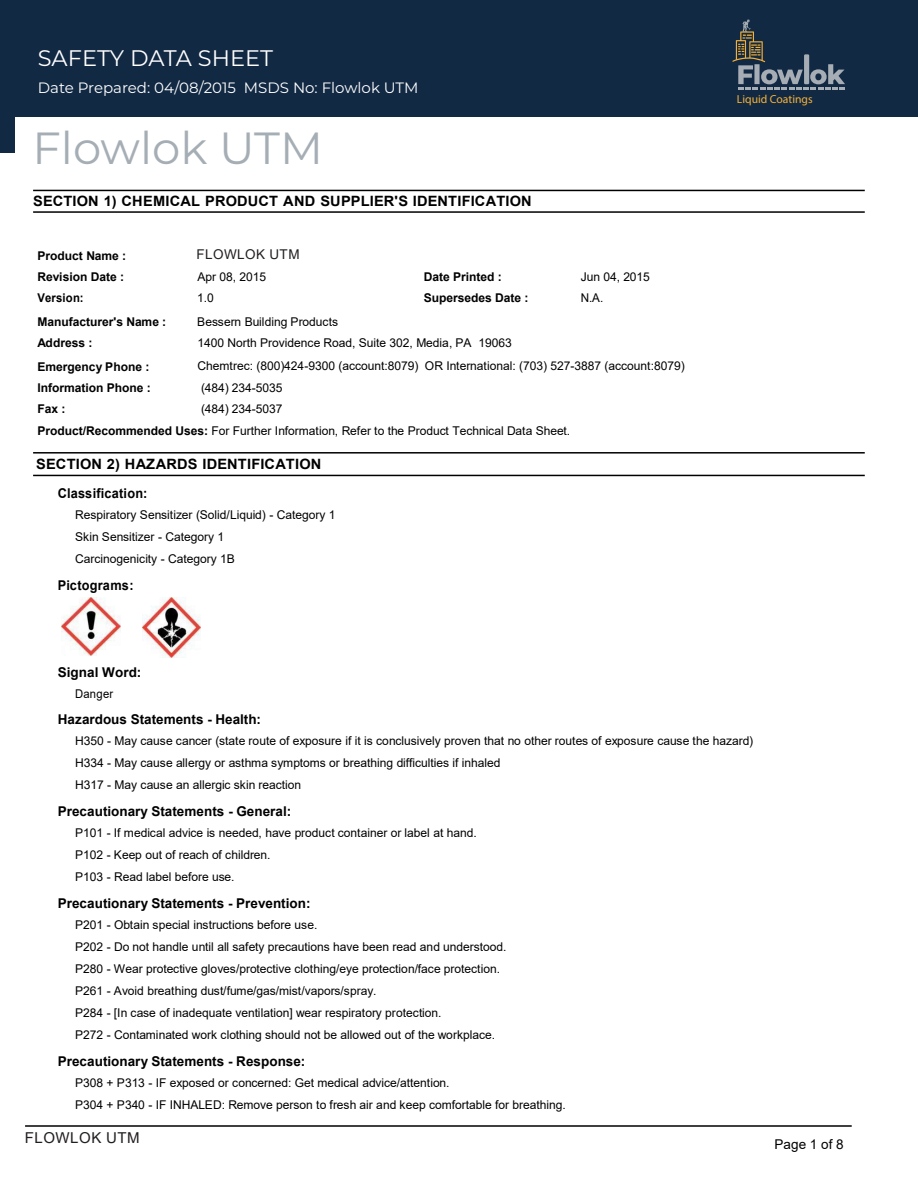
<style>
.page{position:relative;width:918px;height:1188px;background:#fff}
.page>*{position:absolute;margin:0;border:0;box-sizing:border-box;transform-origin:0 0}
.t1{font:45px "Montserrat";color:#a6aeb5}
.t2{font:22.5px "Montserrat";color:#fff}
.t3{font:15px "Montserrat";color:#fff}
.t4{font:15px "Arial";letter-spacing:.035em;color:#231f20}
.t5{font:700 14.25px "Arial";letter-spacing:.01em;color:#000}
.t6{font:14.25px "Arial";letter-spacing:.01em;color:#000}
.t7{font:700 13.5px "Arial";color:#000}
.t8{font:700 13.5px "Arial";letter-spacing:.02em;color:#000;scale:.94 1}
.t9{font:700 13.5px "Arial";color:#000;scale:.94 1}
.t10{font:13.5px "Arial";letter-spacing:.035em;color:#231f20}
.t11{font:13.5px "Arial";letter-spacing:.005em;color:#000}
.t12{font:12px/22px "Arial";letter-spacing:-.005em;color:#000}
.t13{font:700 12px/21.3px "Arial";color:#000}
.t14{font:12px "Arial";letter-spacing:-.005em;color:#000;scale:.93 1}
.t15{font:11.7px "Myriad Pro";color:#f5b137}
.s1{font-weight:700}
</style>
<div class="page">
<div style="left:0;top:0;width:918px;height:152px;background:#122944"></div>
<div style="left:15px;top:117px;width:903px;height:774px;background:#fff"></div>
<svg style="left:732px;top:19px;width:113px;height:71px"></svg>
<hr style="left:33px;top:190px;width:832px;height:1px;background:#000">
<hr style="left:33px;top:211px;width:832px;height:2px;background:#000">
<hr style="left:33px;top:452px;width:832px;height:2px;background:#000">
<hr style="left:33px;top:475px;width:832px;height:1px;background:#000">
<hr style="left:25px;top:1125px;width:827px;height:2px;background:#000">
<img style="left:62px;top:597px;width:58px;height:58px">
<img style="left:142px;top:597px;width:59px;height:61px">
<p class="t2" style="left:38px;top:42px;width:237px">SAFETY DATA SHEET</p>
<p class="t3" style="left:244px;top:77px;width:176px">MSDS No: Flowlok UTM</p>
<p class="t3" style="left:38px;top:77px;width:200px">Date Prepared: 04/08/2015</p>
<p class="t1" style="left:32px;top:117px;width:292px">Flowlok UTM</p>
<p class="t5" style="left:33px;top:191px;width:500px">SECTION )1 CHEMICAL PRODUCT AND SUPPLIER S' IDENTIFICATION</p>
<p class="t10" style="left:196px;top:244px;width:105px">FLOWLOK UTM</p>
<p class="t12" style="left:197px;top:244px;width:129px">DECK Pro-BM50BC V( (</p>
<p class="t13" style="left:37px;top:245px;width:90px">Product Name :<br>Revision Date :<br>Version:</p>
<p class="t13" style="left:37px;top:311px;width:130px">Manufacturer s' Name :<br>Address :</p>
<p class="t13" style="left:37px;top:356px;width:115px">Emergency Phone :<br>Information Phone :<br>Fax :</p>
<p class="t12" style="left:197px;top:266px;width:70px">Apr 08, 2015</p>
<p class="t12" style="left:581px;top:266px;width:71px">Jun 04, 2015</p>
<p class="t13" style="left:424px;top:266px;width:80px">Date Printed :</p>
<p class="t13" style="left:424px;top:287px;width:106px">Supersedes Date :</p>
<p class="t12" style="left:197px;top:286px;width:142px;line-height:23.5px">1.0<br>Bessern Building Products</p>
<p class="t12" style="left:581px;top:287px;width:24px">N A. .</p>
<p class="t12" style="left:425px;top:331px;width:261px;line-height:23.2px;text-indent:-228px">1400 North Providence Road, Suite 302, Media, PA<br>OR International (: 703) 527-3887 (account:8079(</p>
<p class="t12" style="left:479px;top:332px;width:35px">19063</p>
<p class="t12" style="left:198px;top:355px;width:222px">Chemtrec (: 800)424-9300 (account:8079) )484( 234-5035</p>
<p class="t12" style="left:37px;top:398px;width:534px;line-height:21.5px;text-indent:164px">)484( 234-5037<br><span class="s1">Product/Recommended Uses:</span> For Further Information, Refer to the Product Technical Data Sheet.</p>
<p class="t5" style="left:36px;top:454px;width:287px">SECTION )2 HAZARDS IDENTIFICATION</p>
<p class="t8" style="left:58px;top:484px;width:97px">Classification:</p>
<p class="t12" style="left:75px;top:504px;width:262px">Respiratory Sensitizer (Solid/Liquid) - Category 1<br>Skin Sensitizer - Category 1<br>Carcinogenicity - Category B1</p>
<p class="t9" style="left:58px;top:576px;width:82px">Pictograms:</p>
<p class="t15" style="left:737px;top:92px;width:77px">Liquid Coatings</p>
<p class="t7" style="left:58px;top:663px;width:85px">Signal Word:</p>
<p class="t14" style="left:75px;top:685px;width:43px">Danger</p>
<p class="t7" style="left:58px;top:710px;width:205px">Hazardous Statements - Health:</p>
<p class="t12" style="left:75px;top:730px;width:680px">H350 - May cause cancer (state route of exposure isitif conclusively proven that no other routes of exposure cause the hazard(<br>H334 - May cause allergy or asthma symptoms or breathing difficulties if inhaled<br>H317 - May cause an allergic skin reaction</p>
<p class="t7" style="left:58px;top:802px;width:235px">Precautionary Statements - General:</p>
<p class="t12" style="left:75px;top:822px;width:403px">P101 - If medical advice is needed, have product container or label at hand.<br>P102 - Keep out of reach of children.<br>P103 - Read label before use.</p>
<p class="t7" style="left:58px;top:894px;width:254px">Precautionary Statements - Prevention:</p>
<p class="t12" style="left:75px;top:914px;width:433px">P201 - Obtain special instructions before use.<br>P202 - Do not handle until all safety precautions have been read and understood.<br>P280 - Wear protective gloves/protective clothing/eye protection/face protection.<br>P261 - Avoid breathing dust/fume/gas/mist/vapors/spray.<br>P284 I n[- case of inadequate ventilation] wear respiratory protection.<br>P272 - Contaminated work clothing should not be allowed out of the workplace.</p>
<p class="t7" style="left:58px;top:1052px;width:249px">Precautionary Statements - Response:</p>
<p class="t12" style="left:75px;top:1072px;width:492px">P308 P+ 313 - IF exposed or concerned: Get medical advice/attention.<br>P304 P+ 340 - IF INHALED: Remove person to fresh air and keep comfortable for breathing.</p>
<p class="t6" style="left:45px;top:1129px;width:158px">DECK Pro-BM50BC V( (</p>
<p class="t4" style="left:25px;top:1128px;width:116px">FLOWLOK UTM</p>
<p class="t11" style="left:775px;top:1135px;width:71px">Page 1 of 8</p>
</div>
